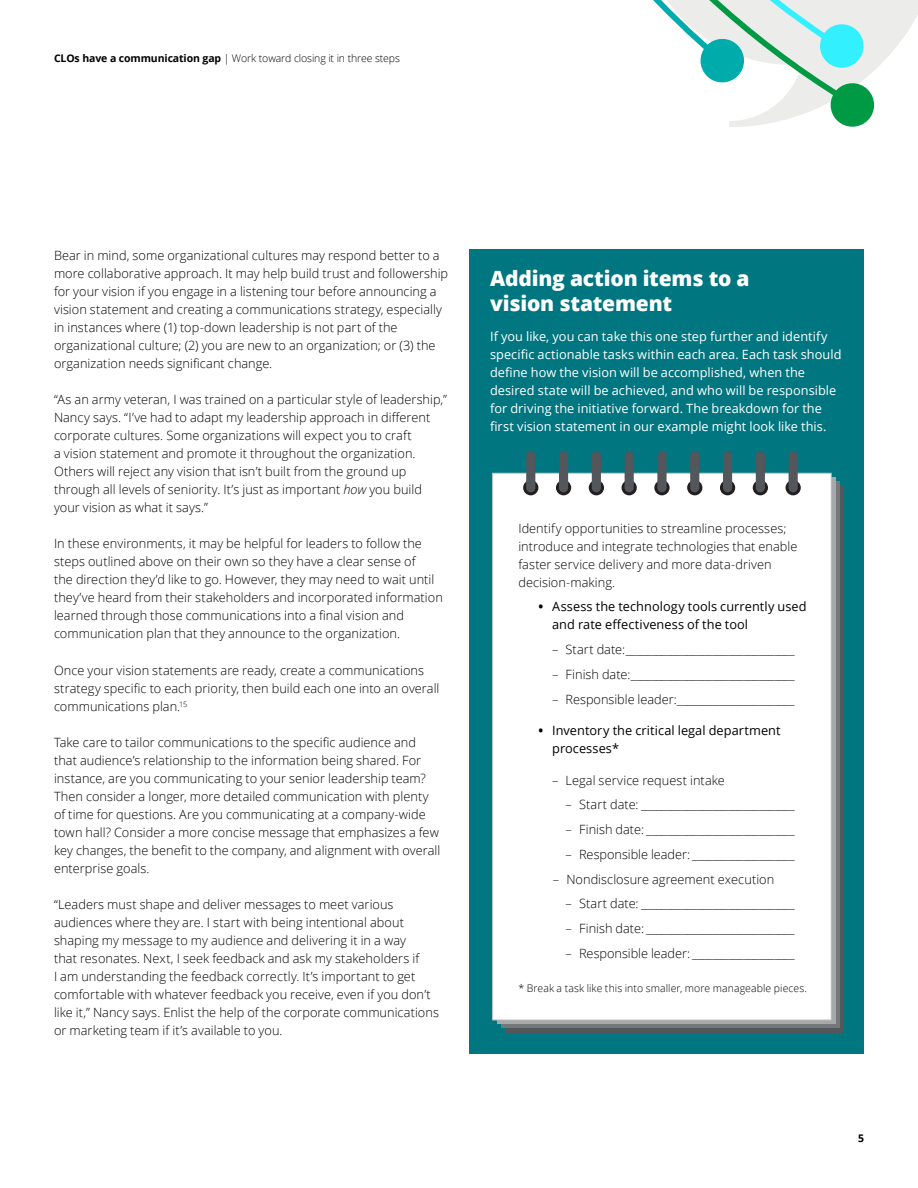
<style>
.page{position:relative;width:918px;height:1188px;background:#fff}
.page>*{position:absolute;margin:0;border:0;box-sizing:border-box;transform-origin:0 0}
.Story_heading_exra_bold__40_48pt{font:800 21px/25.2px "Open Sans";letter-spacing:-.01em;color:#fff}
.Body_copy__8_5_12pt{font:300 12.75px/18px "Open Sans";letter-spacing:.005em;color:#000}
.Story_heading_exra_bold__40_48pt-2{font:12.75px/18px "Open Sans";letter-spacing:.005em;color:#fff}
.t1{font:12.75px/18px "Open Sans";letter-spacing:.005em;color:#000}
.Body_copy__8_5_12pt-2{font:300 10.5px "Open Sans";letter-spacing:.005em;color:#000}
.t2{font:700 10.5px "Open Sans";color:#000}
.s1{font-weight:700}
.s2{font-style:italic}
</style>
<div class="page">
<svg style="left:653px;top:0;width:265px;height:127px"></svg>
<div style="left:470px;top:250px;width:394px;height:804px;background:#007680"></div>
<svg style="left:501px;top:482px;width:339px;height:546px;background:#919395"></svg>
<div style="left:493px;top:473px;width:338px;height:547px;background:#fff"></div>
<svg style="left:786px;top:480px;width:15px;height:15px"></svg>
<div style="left:789px;top:451px;width:9px;height:41px;background:#53565a;border-radius:5px"></div>
<div style="left:753px;top:480px;width:15px;height:15px;background:#231f20;border-radius:50%"></div>
<div style="left:756px;top:451px;width:9px;height:41px;background:#53565a;border-radius:5px"></div>
<div style="left:720px;top:480px;width:15px;height:15px;background:#231f20;border-radius:50%"></div>
<div style="left:723px;top:451px;width:9px;height:41px;background:#53565a;border-radius:5px"></div>
<svg style="left:687px;top:480px;width:15px;height:15px"></svg>
<div style="left:690px;top:451px;width:9px;height:41px;background:#53565a;border-radius:5px"></div>
<svg style="left:654px;top:480px;width:16px;height:15px"></svg>
<div style="left:657px;top:451px;width:10px;height:41px;background:#53565a;border-radius:5px"></div>
<svg style="left:622px;top:480px;width:15px;height:15px"></svg>
<div style="left:625px;top:451px;width:9px;height:41px;background:#53565a;border-radius:5px"></div>
<div style="left:589px;top:480px;width:15px;height:15px;background:#231f20;border-radius:50%"></div>
<div style="left:592px;top:451px;width:9px;height:41px;background:#53565a;border-radius:5px"></div>
<div style="left:556px;top:480px;width:15px;height:15px;background:#231f20;border-radius:50%"></div>
<div style="left:559px;top:451px;width:9px;height:41px;background:#53565a;border-radius:5px"></div>
<svg style="left:523px;top:480px;width:15px;height:15px"></svg>
<div style="left:526px;top:451px;width:9px;height:41px;background:#53565a;border-radius:5px"></div>
<p class="Body_copy__8_5_12pt-2" style="left:54px;top:51px;width:348px"><span class="s1">CLOs have a communication gap</span> | Work toward closing it in three steps</p>
<p class="Body_copy__8_5_12pt" style="left:54px;top:246px;width:396px">Bear in mind, some organizational cultures may respond better to a more collaborative approach. It may help build trust and followership for your vision if you engage in a listening tour before announcing a vision statement and creating a communications strategy, especially in instances where (1) top-down leadership is not part of the organizational culture; (2) you are new to an organization; or (3) the organization needs significant change.</p>
<p class="Body_copy__8_5_12pt" style="left:54px;top:390px;width:395px">“As an army veteran, I was trained on a particular style of leadership,” Nancy says. “I’ve had to adapt my leadership approach in different corporate cultures. Some organizations will expect you to craft<br>a vision statement and promote it throughout the organization.<br>Others will reject any vision that isn’t built from the ground up through all levels of seniority. It’s just as important <span class="s2">how</span> you build your vision as what it says.”</p>
<p class="Body_copy__8_5_12pt" style="left:54px;top:534px;width:390px">In these environments, it may be helpful for leaders to follow the steps outlined above on their own so they have a clear sense of<br>the direction they’d like to go. However, they may need to wait until they’ve heard from their stakeholders and incorporated information learned through those communications into a final vision and communication plan that they announce to the organization.</p>
<p class="Body_copy__8_5_12pt" style="left:54px;top:661px;width:387px">Once your vision statements are ready, create a communications strategy specific to each priority, then build each one into an overall communications plan.<sup>15</sup></p>
<p class="Body_copy__8_5_12pt" style="left:54px;top:733px;width:388px">Take care to tailor communications to the specific audience and that audience’s relationship to the information being shared. For instance, are you communicating to your senior leadership team?<br>Then consider a longer, more detailed communication with plenty of time for questions. Are you communicating at a company-wide town hall? Consider a more concise message that emphasizes a few key changes, the benefit to the company, and alignment with overall enterprise goals.</p>
<p class="Body_copy__8_5_12pt" style="left:54px;top:895px;width:386px">“Leaders must shape and deliver messages to meet various audiences where they are. I start with being intentional about shaping my message to my audience and delivering it in a way<br>that resonates. Next, I seek feedback and ask my stakeholders if<br>I am understanding the feedback correctly. It’s important to get comfortable with whatever feedback you receive, even if you don’t like it,” Nancy says. Enlist the help of the corporate communications or marketing team if it’s available to you.</p>
<p class="Story_heading_exra_bold__40_48pt" style="left:490px;top:265px;width:261px">Adding action items to a vision statement</p>
<p class="Story_heading_exra_bold__40_48pt-2" style="left:490px;top:327px;width:353px">If you like, you can take this one step further and identify specific actionable tasks within each area. Each task should define how the vision will be accomplished, when the desired state will be achieved, and who will be responsible for driving the initiative forward. The breakdown for the first vision statement in our example might look like this.</p>
<p class="Body_copy__8_5_12pt" style="left:518px;top:519px;width:281px">Identify opportunities to streamline processes; introduce and integrate technologies that enable faster service delivery and more data-driven decision-making.</p>
<p class="t1" style="left:552px;top:597px;width:256px;text-indent:-14px"><span class="s1">•</span> Assess the technology tools currently used and rate effectiveness of the tool</p>
<p class="Body_copy__8_5_12pt" style="left:552px;top:640px;width:244px">– Start date:_________________________________</p>
<p class="Body_copy__8_5_12pt" style="left:552px;top:665px;width:244px">– Finish date:________________________________</p>
<p class="Body_copy__8_5_12pt" style="left:552px;top:690px;width:244px">– Responsible leader:_______________________</p>
<p class="t1" style="left:552px;top:721px;width:230px;text-indent:-14px"><span class="s1">•</span> Inventory the critical legal department processes*</p>
<p class="Body_copy__8_5_12pt" style="left:552px;top:771px;width:174px">– Legal service request intake</p>
<p class="Body_copy__8_5_12pt" style="left:566px;top:795px;width:231px">– Start date: ______________________________</p>
<p class="Body_copy__8_5_12pt" style="left:566px;top:820px;width:231px">– Finish date: _____________________________</p>
<p class="Body_copy__8_5_12pt" style="left:566px;top:845px;width:231px">– Responsible leader: ____________________</p>
<p class="Body_copy__8_5_12pt" style="left:553px;top:870px;width:223px">– Nondisclosure agreement execution</p>
<p class="Body_copy__8_5_12pt" style="left:566px;top:894px;width:231px">– Start date: ______________________________</p>
<p class="Body_copy__8_5_12pt" style="left:566px;top:919px;width:231px">– Finish date: _____________________________</p>
<p class="Body_copy__8_5_12pt" style="left:566px;top:944px;width:231px">– Responsible leader: ____________________</p>
<p class="Body_copy__8_5_12pt-2" style="left:518px;top:981px;width:290px">* Break a task like this into smaller, more manageable pieces.</p>
<p class="t2" style="left:858px;top:1131px;width:7px">5</p>
</div>
